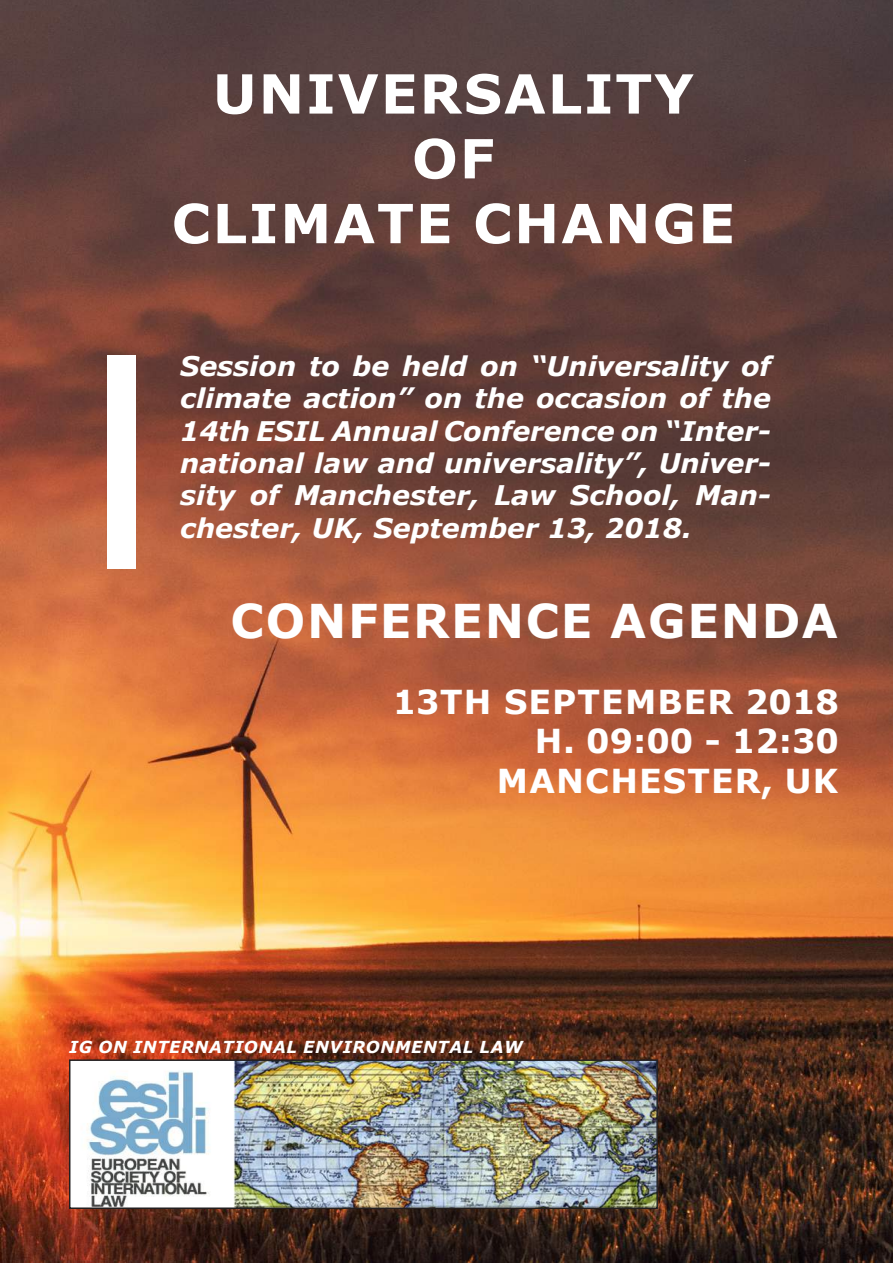
<style>
.page{position:relative;width:893px;height:1263px;background:#fff}
.page>*{position:absolute;margin:0;border:0;box-sizing:border-box;transform-origin:0 0}
.t1{font:700 54px/64.8px "Verdana";letter-spacing:.035em;color:#fff;text-align:center}
.t2{font:700 46.5px "Verdana";letter-spacing:.035em;color:#fff}
.t3{font:700 33px/39.6px "Verdana";letter-spacing:.035em;color:#fff;text-align:right}
.t4{font:italic 700 27px/32.4px "Verdana";color:#fff;text-align:justify}
.t5{font:italic 700 16.5px "Verdana";letter-spacing:.035em;color:#fff}
</style>
<div class="page">
<img style="left:0;top:0;width:893px;height:1263px">
<img style="left:72px;top:1062px;width:583px;height:144px">
<div style="left:69px;top:1059px;width:589px;height:150px;border:2px solid #231f20"></div>
<div style="left:107px;top:355px;width:29px;height:213px;background:#fff"></div>
<h1 class="t1" style="left:172px;top:60px;width:565px">UNIVERSALITY<br>OF<br>CLIMATE CHANGE</h1>
<p class="t4" style="left:180px;top:349px;width:592px">Session to be held on “Universality of climate action” on the occasion of the 14th ESIL Annual Conference on “Inter&shy;national law and universality”, Univer&shy;sity of Manchester, Law School, Man&shy;chester, UK, September 13, 2018.</p>
<h2 class="t2" style="left:231px;top:588px;width:609px">CONFERENCE AGENDA</h2>
<p class="t3" style="left:393px;top:681px;width:448px">13TH SEPTEMBER 2018<br>H. 09:00 - 12:30<br>MANCHESTER, UK</p>
<p class="t5" style="left:69px;top:1035px;width:455px">IG ON INTERNATIONAL ENVIRONMENTAL LAW</p>
</div>
